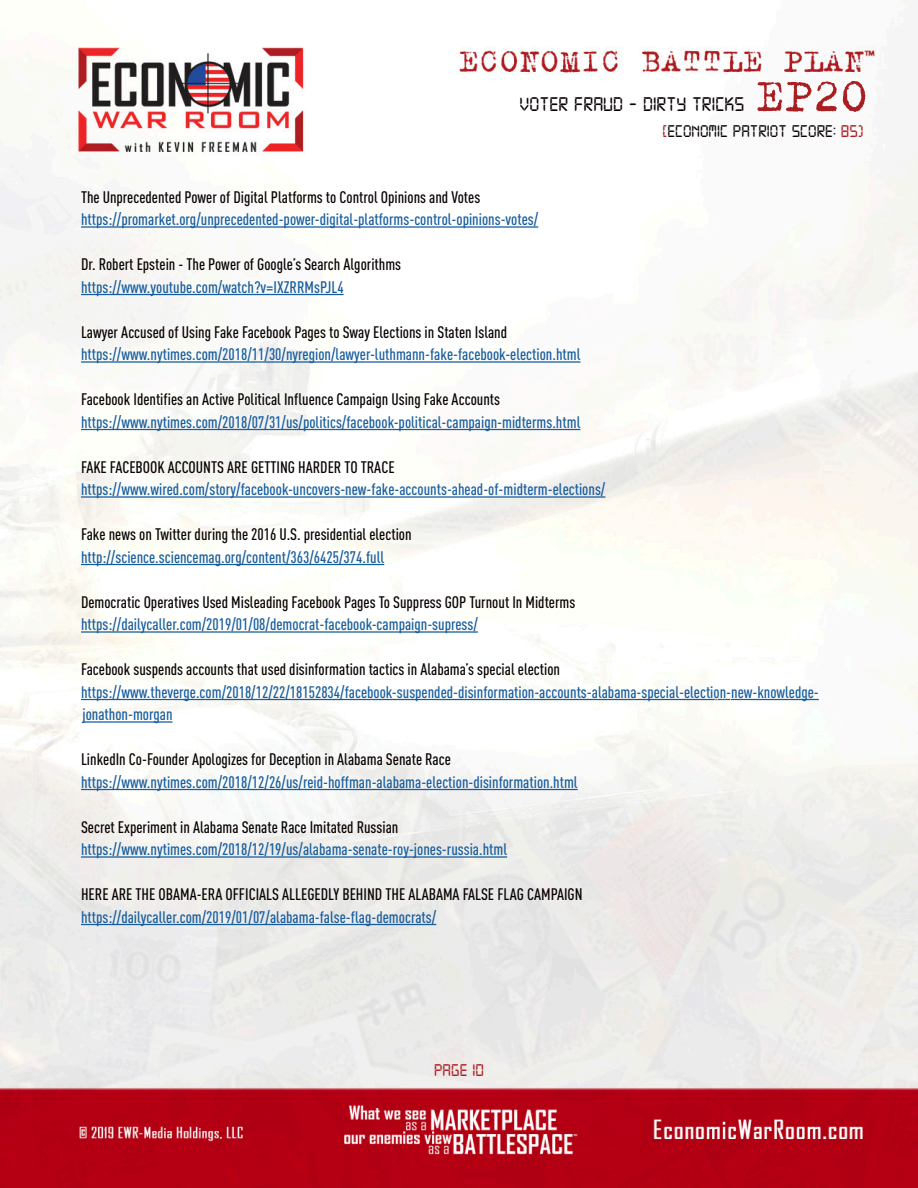
<style>
.page{position:relative;width:918px;height:1188px;background:#fff}
.page>*{position:absolute;margin:0;border:0;box-sizing:border-box;transform-origin:0 0}
.t1{font:51px "Trixie";color:#aa1e21}
.t2{font:21px "Digital 7";color:#080302}
.t3{font:18px "Digital 7";color:#080302}
.t4{font:18px "Digital 7";color:#aa1e21}
.t5{font:500 16.5px/22.5px "DIN Cond";color:#175d9e}
.t6{font:500 16.5px "DIN Cond";color:#080302}
.s1{color:#aa1e21}
</style>
<div class="page">
<img style="left:0;top:29px;width:918px;height:1159px">
<hr style="left:81px;top:226px;width:457px;height:2px;background:#175d9e">
<hr style="left:81px;top:294px;width:263px;height:1px;background:#175d9e">
<hr style="left:81px;top:361px;width:500px;height:2px;background:#175d9e">
<hr style="left:81px;top:429px;width:499px;height:1px;background:#175d9e">
<hr style="left:81px;top:496px;width:524px;height:2px;background:#175d9e">
<hr style="left:81px;top:564px;width:303px;height:1px;background:#175d9e">
<hr style="left:81px;top:631px;width:397px;height:2px;background:#175d9e">
<hr style="left:81px;top:699px;width:738px;height:1px;background:#175d9e">
<hr style="left:82px;top:721px;width:91px;height:2px;background:#175d9e">
<hr style="left:81px;top:789px;width:497px;height:1px;background:#175d9e">
<hr style="left:81px;top:856px;width:426px;height:2px;background:#175d9e">
<hr style="left:81px;top:924px;width:355px;height:1px;background:#175d9e">
<svg style="left:714px;top:699px;width:36px;height:7px"></svg>
<h1 class="t1" style="left:756px;top:62px;width:114px">EP20</h1>
<p class="t3" style="left:662px;top:123px;width:203px"><span class="s1">[</span>ECONOMIC PATRIOT SCORE: <span class="s1">85)</span></p>
<p class="t2" style="left:520px;top:95px;width:226px">VOTER FRAUD - DIRTY TRICKS</p>
<p class="t6" style="left:81px;top:187px;width:401px">The Unprecedented Power of Digital Platforms to Control Opinions and Votes</p>
<p class="t5" style="left:81px;top:208px;width:459px">https://promarket.org/unprecedented-power-digital-platforms-control-opinions-votes/</p>
<p class="t6" style="left:81px;top:254px;width:322px">Dr. Robert Epstein - The Power of Google’s Search Algorithms</p>
<p class="t5" style="left:81px;top:275px;width:264px">https://www.youtube.com/watch?v=IXZRRMsPJL4</p>
<p class="t6" style="left:81px;top:322px;width:428px">Lawyer Accused of Using Fake Facebook Pages to Sway Elections in Staten Island</p>
<p class="t5" style="left:81px;top:343px;width:501px">https://www.nytimes.com/2018/11/30/nyregion/lawyer-luthmann-fake-facebook-election.html</p>
<p class="t6" style="left:81px;top:389px;width:421px">Facebook Identifies an Active Political Influence Campaign Using Fake Accounts</p>
<p class="t5" style="left:81px;top:410px;width:501px">https://www.nytimes.com/2018/07/31/us/politics/facebook-political-campaign-midterms.html</p>
<p class="t6" style="left:81px;top:457px;width:315px">FAKE FACEBOOK ACCOUNTS ARE GETTING HARDER TO TRACE</p>
<p class="t5" style="left:81px;top:478px;width:526px">https://www.wired.com/story/facebook-uncovers-new-fake-accounts-ahead-of-midterm-elections/</p>
<p class="t6" style="left:81px;top:524px;width:332px">Fake news on Twitter during the 2016 U.S. presidential election</p>
<p class="t5" style="left:81px;top:545px;width:305px">http://science.sciencemag.org/content/363/6425/374.full</p>
<p class="t6" style="left:81px;top:592px;width:496px">Democratic Operatives Used Misleading Facebook Pages To Suppress GOP Turnout In Midterms</p>
<p class="t5" style="left:81px;top:613px;width:398px">https://dailycaller.com/2019/01/08/democrat-facebook-campaign-supress/</p>
<p class="t6" style="left:81px;top:659px;width:481px">Facebook suspends accounts that used disinformation tactics in Alabama’s special election</p>
<p class="t5" style="left:81px;top:680px;width:739px">https://www.theverge.com/2018/12/22/18152834/facebook-suspended-disinformation-accounts-alabama-special-election-new-knowledge&shy;jonathon-morgan</p>
<p class="t6" style="left:81px;top:749px;width:371px">LinkedIn Co-Founder Apologizes for Deception in Alabama Senate Race</p>
<p class="t5" style="left:81px;top:770px;width:498px">https://www.nytimes.com/2018/12/26/us/reid-hoffman-alabama-election-disinformation.html</p>
<p class="t6" style="left:81px;top:817px;width:319px">Secret Experiment in Alabama Senate Race Imitated Russian</p>
<p class="t5" style="left:81px;top:838px;width:428px">https://www.nytimes.com/2018/12/19/us/alabama-senate-roy-jones-russia.html</p>
<p class="t6" style="left:81px;top:884px;width:503px">HERE ARE THE OBAMA-ERA OFFICIALS ALLEGEDLY BEHIND THE ALABAMA FALSE FLAG CAMPAIGN</p>
<p class="t5" style="left:81px;top:905px;width:357px">https://dailycaller.com/2019/01/07/alabama-false-flag-democrats/</p>
<p class="t4" style="left:434px;top:1062px;width:51px">PAGE 10</p>
</div>
